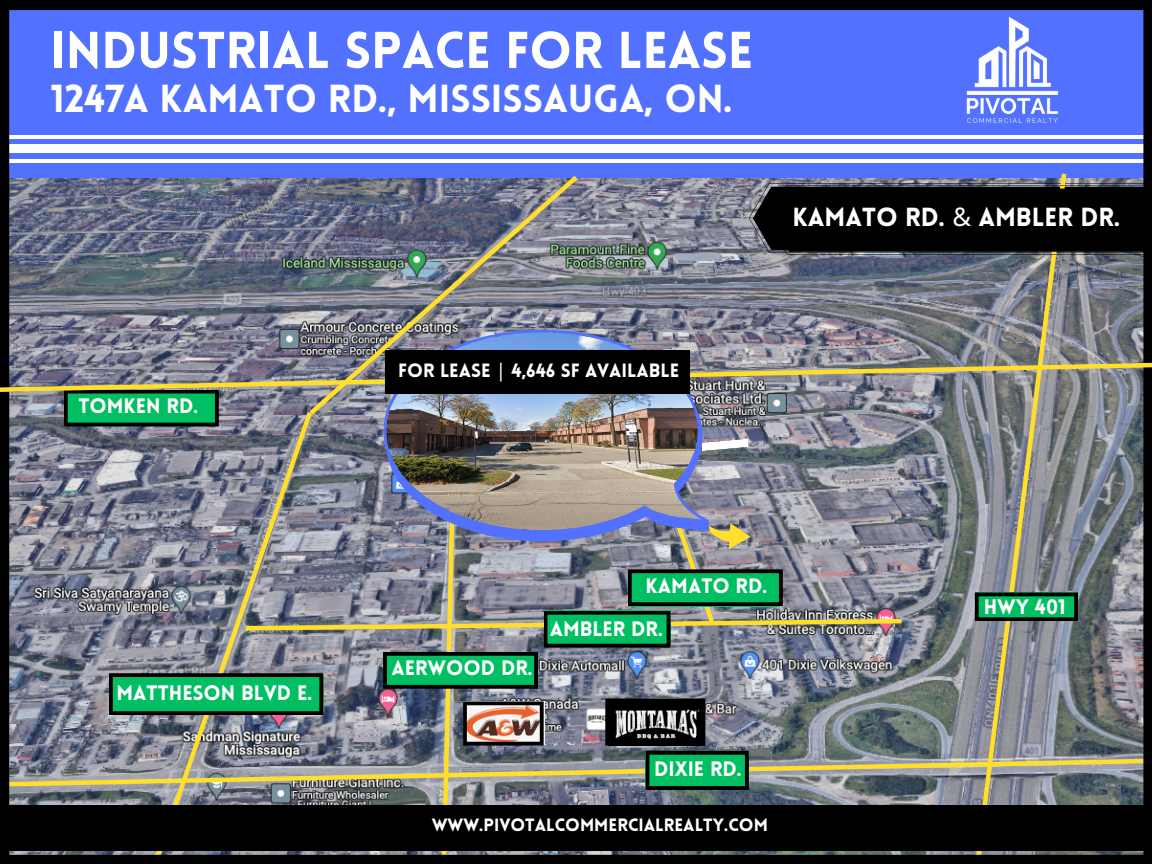
<style>
.page{position:relative;width:1152px;height:864px;background:#fff}
.page>*{position:absolute;margin:0;border:0;box-sizing:border-box;transform-origin:0 0}
.t1{font:900 50.7px "Lovelo";color:#fff}
.t2{font:900 38.25px "Lovelo";color:#fff}
.t3{font:900 25.65px "Lovelo";color:#fff}
.t4{font:900 24.15px "Lovelo";color:#fff}
.t5{font:900 20.4px "Lovelo";color:#fff}
.t6{font:900 18.75px "Lovelo";color:#fff}
.t7{font:900 17.4px "Lovelo";color:#fff}
.s1{font-family:"Noto Sans";font-weight:400}
</style>
<div class="page">
<svg style="left:0;top:0;width:1152px;height:352px;background:#6170b3"></svg>
<img style="left:384px;top:330px;width:326px;height:22px">
<div style="left:386px;top:350px;width:304px;height:44px;background:#000"></div>
<img style="left:0;top:352px;width:1152px;height:512px">
<p class="t1" style="left:50px;top:30px;width:704px">INDUSTRIAL SPACE FOR LEASE</p>
<p class="t2" style="left:50px;top:84px;width:684px">1247A KAMATO RD., MISSISSAUGA, ON.</p>
<p class="t4" style="left:785px;top:206px;width:335px">BLOOR ST. W. <span class="s1">&amp;</span> DUFFERIN ST.</p>
<p class="t3" style="left:792px;top:207px;width:329px">KAMATO RD. <span class="s1">&amp;</span> AMBLER DR.</p>
<p class="t5" style="left:78px;top:398px;width:121px">TOMKEN RD.</p>
<p class="t6" style="left:398px;top:363px;width:283px">FOR LEASE <span class="s1">|</span> 4,646 SF AVAILABLE</p>
<p class="t5" style="left:117px;top:684px;width:197px">MATTHESON BLVD E.</p>
<p class="t5" style="left:646px;top:578px;width:123px">KAMATO RD.</p>
<p class="t5" style="left:391px;top:660px;width:143px">AERWOOD DR.</p>
<p class="t5" style="left:550px;top:621px;width:115px">AMBLER DR.</p>
<p class="t5" style="left:654px;top:761px;width:89px">DIXIE RD.</p>
<p class="t7" style="left:432px;top:818px;width:338px">WWW.PIVOTALCOMMERCIALREALTY.COM</p>
<p class="t5" style="left:984px;top:599px;width:84px">HWY 401</p>
</div>
